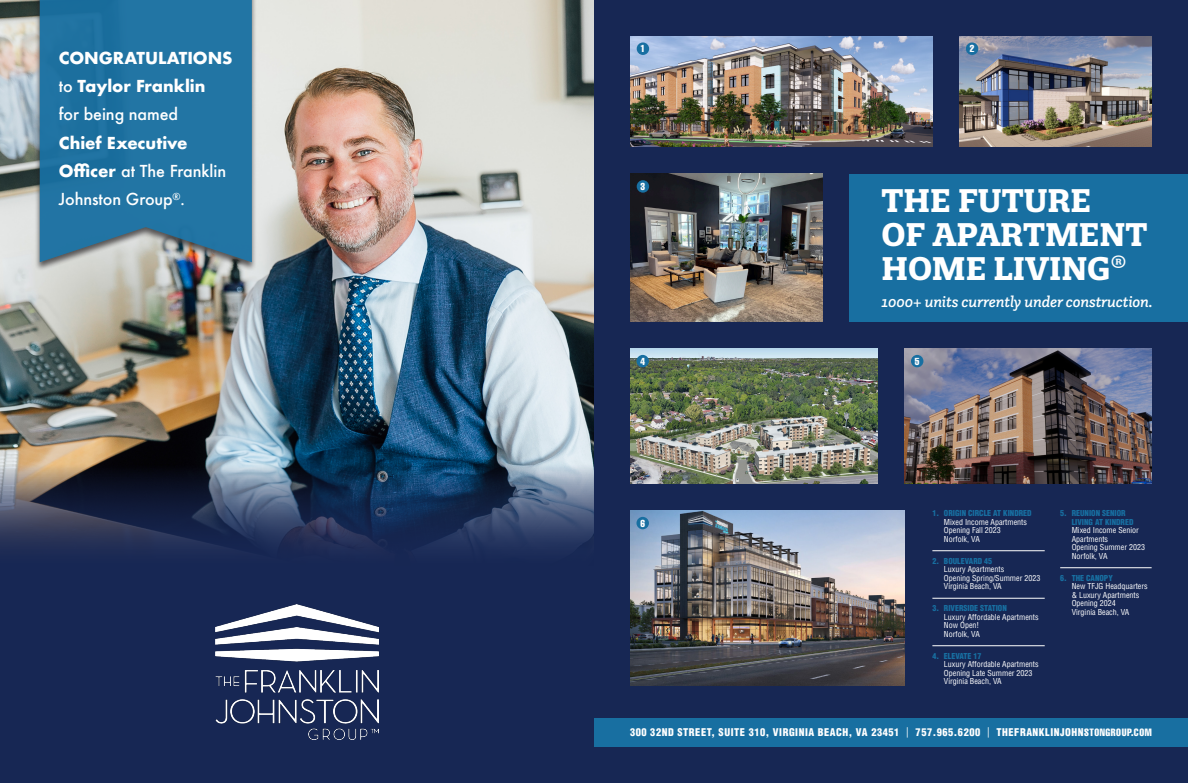
<style>
.page{position:relative;width:1188px;height:783px;background:#172754}
.page>*{position:absolute;margin:0;border:0;box-sizing:border-box;transform-origin:0 0}
.t1{font:700 31.7px/34px "Quatro Slab";color:#fff}
.t2{font:700 16.1px/28.2px "Futura";letter-spacing:-.005em;color:#fff}
.t3{font:italic 500 16px "Questa Slab";letter-spacing:-.015em;color:#fff}
.t4{font:900 condensed 10.4px "Helvetica LT Std";letter-spacing:.05em;color:#fff}
.t5{font:10px "Helvetica LT Std Comp";color:#fff}
.t6{font:condensed 8px/8.5px "Helvetica LT Std";color:#fff}
.t7{font:900 condensed 8px "Helvetica LT Std";color:#186fa1}
.s1{font-weight:500}
.s2{font-weight:400}
.s3{font-family:"Helvetica LT Std Comp";font-weight:400;font-stretch:normal}
</style>
<div class="page">
<img style="left:0;top:0;width:594px;height:547px">
<div style="left:34px;top:0;width:223px;height:272px;background:#231f20;opacity:.75"></div>
<svg style="left:40px;top:0;width:212px;height:262px;fill:#2275a4"></svg>
<div style="left:594px;top:718px;width:594px;height:29px;background:#186fa1"></div>
<div style="left:850px;top:174px;width:338px;height:148px;background:#186fa1"></div>
<img style="left:959px;top:36px;width:193px;height:111px">
<img style="left:630px;top:349px;width:248px;height:134px">
<img style="left:904px;top:349px;width:248px;height:134px">
<img style="left:630px;top:174px;width:193px;height:148px">
<img style="left:630px;top:510px;width:274px;height:175px">
<img style="left:215px;top:604px;width:164px;height:135px">
<hr style="left:932px;top:551px;width:113px;height:1px;background:#fff">
<hr style="left:932px;top:598px;width:113px;height:1px;background:#fff">
<hr style="left:932px;top:646px;width:113px;height:1px;background:#fff">
<img style="left:630px;top:36px;width:302px;height:111px">
<hr style="left:1060px;top:568px;width:92px;height:1px;background:#fff">
<div style="left:637px;top:42px;width:12px;height:13px;background:#186fa1;border-radius:50%"></div>
<div style="left:966px;top:42px;width:12px;height:13px;background:#186fa1;border-radius:50%"></div>
<div style="left:637px;top:180px;width:12px;height:13px;background:#186fa1;border-radius:50%"></div>
<div style="left:636px;top:355px;width:13px;height:12px;background:#186fa1;border-radius:50%"></div>
<div style="left:911px;top:355px;width:12px;height:12px;background:#186fa1;border-radius:50%"></div>
<div style="left:636px;top:517px;width:13px;height:12px;background:#186fa1;border-radius:50%"></div>
<p class="t2" style="left:59px;top:44px;width:175px">CONGRATULATIONS <span class="s1">to</span> Taylor Franklin<br><span class="s1">for being named<br></span>Chief Executive<br>Officer <span class="s1">at The Franklin<br>Johnston Group</span><sup>®</sup><span class="s1">.</span></p>
<p class="t5" style="left:641px;top:42px;width:6px">1</p>
<p class="t5" style="left:970px;top:42px;width:6px">2</p>
<p class="t5" style="left:641px;top:180px;width:6px">3</p>
<p class="t1" style="left:882px;top:184px;width:267px">THE FUTURE<br>OF APARTMENT<br>HOME LIVING®</p>
<p class="t3" style="left:882px;top:292px;width:273px">1000+ units currently under construction.</p>
<p class="t5" style="left:640px;top:355px;width:6px">4</p>
<p class="t5" style="left:915px;top:355px;width:6px">5</p>
<p class="t5" style="left:640px;top:517px;width:6px">6</p>
<p class="t7" style="left:932px;top:508px;width:101px">1. ORIGIN CIRCLE AT KINDRED</p>
<p class="t6" style="left:944px;top:517px;width:85px">Mixed Income Apartments</p>
<p class="t6" style="left:944px;top:526px;width:58px">Opening Fall 2023</p>
<p class="t6" style="left:944px;top:534px;width:37px">Norfolk, VA</p>
<p class="t7" style="left:932px;top:556px;width:61px">2. BOULEVARD 45</p>
<p class="t6" style="left:944px;top:565px;width:62px">Luxury Apartments</p>
<p class="t6" style="left:944px;top:573px;width:98px">Opening Spring/Summer 2023</p>
<p class="t6" style="left:944px;top:582px;width:59px">Virginia Beach, VA</p>
<p class="t7" style="left:932px;top:603px;width:76px">3. RIVERSIDE STATION</p>
<p class="t6" style="left:944px;top:612px;width:96px">Luxury Affordable Apartments<br>Now Open!<br>Norfolk, VA</p>
<p class="t7" style="left:932px;top:651px;width:51px">4. ELEVATE 17</p>
<p class="t6" style="left:944px;top:660px;width:96px">Luxury Affordable Apartments</p>
<p class="t6" style="left:944px;top:668px;width:90px">Opening Late Summer 2023</p>
<p class="t6" style="left:944px;top:677px;width:59px">Virginia Beach, VA</p>
<p class="t7" style="left:1060px;top:508px;width:67px">5. REUNION SENIOR</p>
<p class="t7" style="left:1072px;top:517px;width:63px">LIVING AT KINDRED</p>
<p class="t6" style="left:1072px;top:526px;width:75px">Mixed Income Senior<br>Apartments<br>Opening Summer 2023<br>Norfolk, VA</p>
<p class="t7" style="left:1060px;top:573px;width:54px">6. THE CANOPY</p>
<p class="t6" style="left:1072px;top:582px;width:77px">New TFJG Headquarters &amp; Luxury Apartments</p>
<p class="t6" style="left:1072px;top:599px;width:46px">Opening 2024</p>
<p class="t6" style="left:1072px;top:607px;width:59px">Virginia Beach, VA</p>
<p class="t4" style="left:630px;top:726px;width:523px">300 32ND STREET, SUITE 310, VIRGINIA BEACH, VA 23451 <span class="s2">|</span> 757.965.6200 <span class="s2">|</span> THEFRANKLINJOHN<span class="s3">STONGROUP.COM</span></p>
</div>
